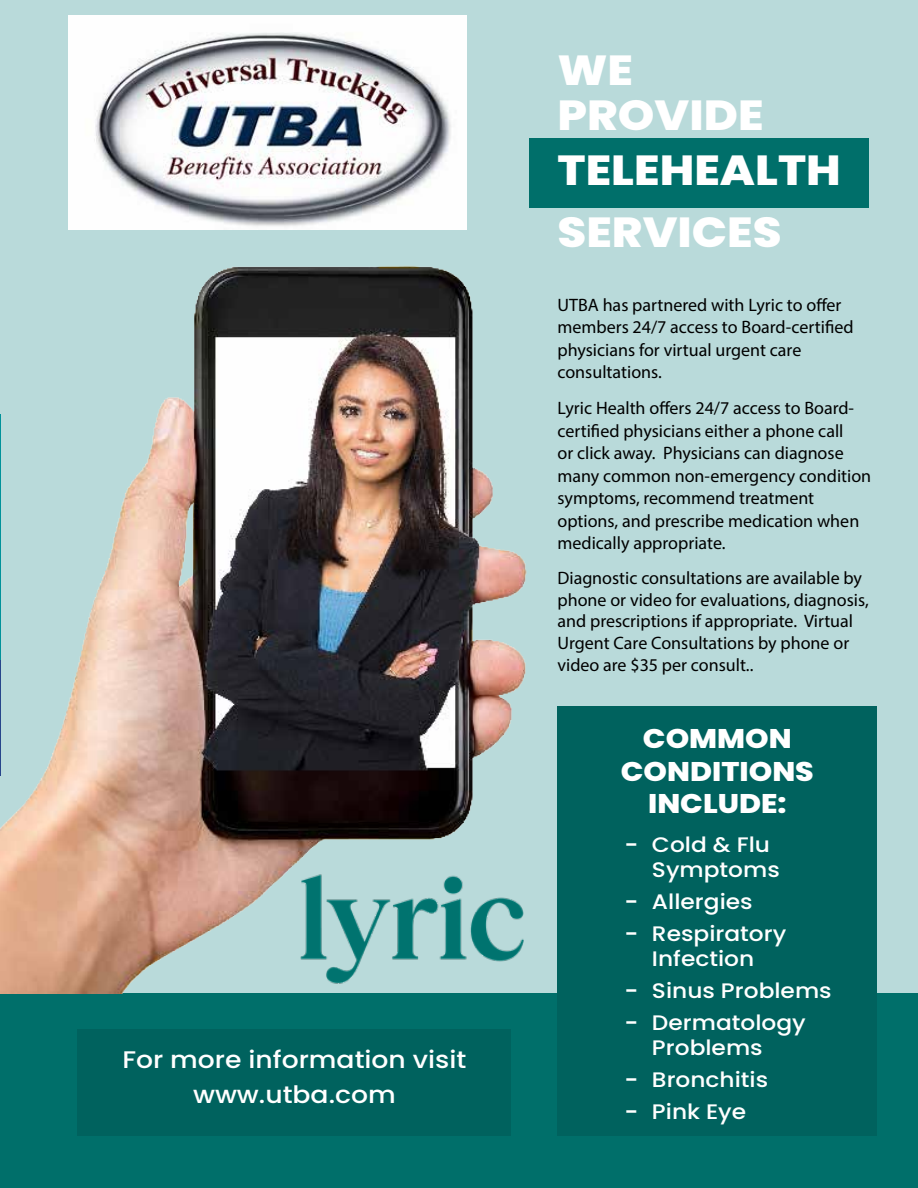
<style>
.page{position:relative;width:918px;height:1188px;background:#b9dada}
.page>*{position:absolute;margin:0;border:0;box-sizing:border-box;transform-origin:0 0}
.t1{font:800 42px/45px "Poppins";color:#fff;scale:1.11 1}
.t2{font:800 27px/32.4px "Poppins";color:#fff;text-align:center;scale:1.11 1}
.t3{font:500 24px/35.5px "Poppins";color:#fff;text-align:center;scale:1.11 1}
.t4{font:500 21px/32px "Poppins";color:#fff;scale:1.11 1}
.t5{font:18px/22.5px "Myriad Pro";color:#000}
.s1{font-weight:600}
</style>
<div class="page">
<img style="left:69px;top:15px;width:397px;height:215px">
<div style="left:530px;top:138px;width:339px;height:69px;background:#006f6a"></div>
<div style="left:0;top:993px;width:918px;height:195px;background:#006f6a"></div>
<div style="left:78px;top:1029px;width:433px;height:107px;background:#00625e"></div>
<img style="left:0;top:266px;width:527px;height:727px">
<div style="left:557px;top:706px;width:320px;height:430px;background:#00625e"></div>
<img style="left:286px;top:858px;width:241px;height:129px">
<hr style="left:0;top:414px;width:1px;height:247px;background:#00929a">
<hr style="left:0;top:661px;width:1px;height:115px;background:#27458b">
<h3 class="t3" style="left:122px;top:1042px;width:311px">For more information visit www.utba.com</h3>
<h1 class="t1" style="left:557px;top:48px;width:187px">WE<br>PROVIDE</h1>
<h1 class="t1" style="left:558px;top:139px;width:257px;line-height:62.2px">TELEHEALTH<br>SERVICES</h1>
<p class="t5" style="left:557px;top:293px;width:298px">UTBA has partnered with Lyric to offer members 24/7 access to Board-certified physicians for virtual urgent care consultations.</p>
<p class="t5" style="left:557px;top:396px;width:315px">Lyric Health offers 24/7 access to Board&shy;certified physicians either a phone call<br>or click away. Physicians can diagnose many common non-emergency condition symptoms, recommend treatment options, and prescribe medication when medically appropriate.</p>
<p class="t5" style="left:557px;top:567px;width:313px;line-height:21.6px">Diagnostic consultations are available by phone or video for evaluations, diagnosis, and prescriptions if appropriate. Virtual Urgent Care Consultations by phone or video are $35 per consult..</p>
<h2 class="t2" style="left:621px;top:723px;width:175px">COMMON<br>CONDITIONS<br>INCLUDE:</h2>
<p class="t4" style="left:652px;top:832px;width:117px;line-height:25.2px;text-indent:-27px"><span class="s1">−</span> Cold &amp; Flu<br>Symptoms</p>
<p class="t4" style="left:625px;top:886px;width:147px"><span class="s1">−</span> Allergies<br><span class="s1">−</span> Respiratory</p>
<p class="t4" style="left:625px;top:943px;width:188px;text-indent:27px">Infection<br><span class="s1">−</span> Sinus Problems <span class="s1">−</span> Dermatology</p>
<p class="t4" style="left:625px;top:1032px;width:130px;text-indent:27px">Problems <span class="s1">−</span> Bronchitis <span class="s1">−</span> Pink Eye</p>
</div>
